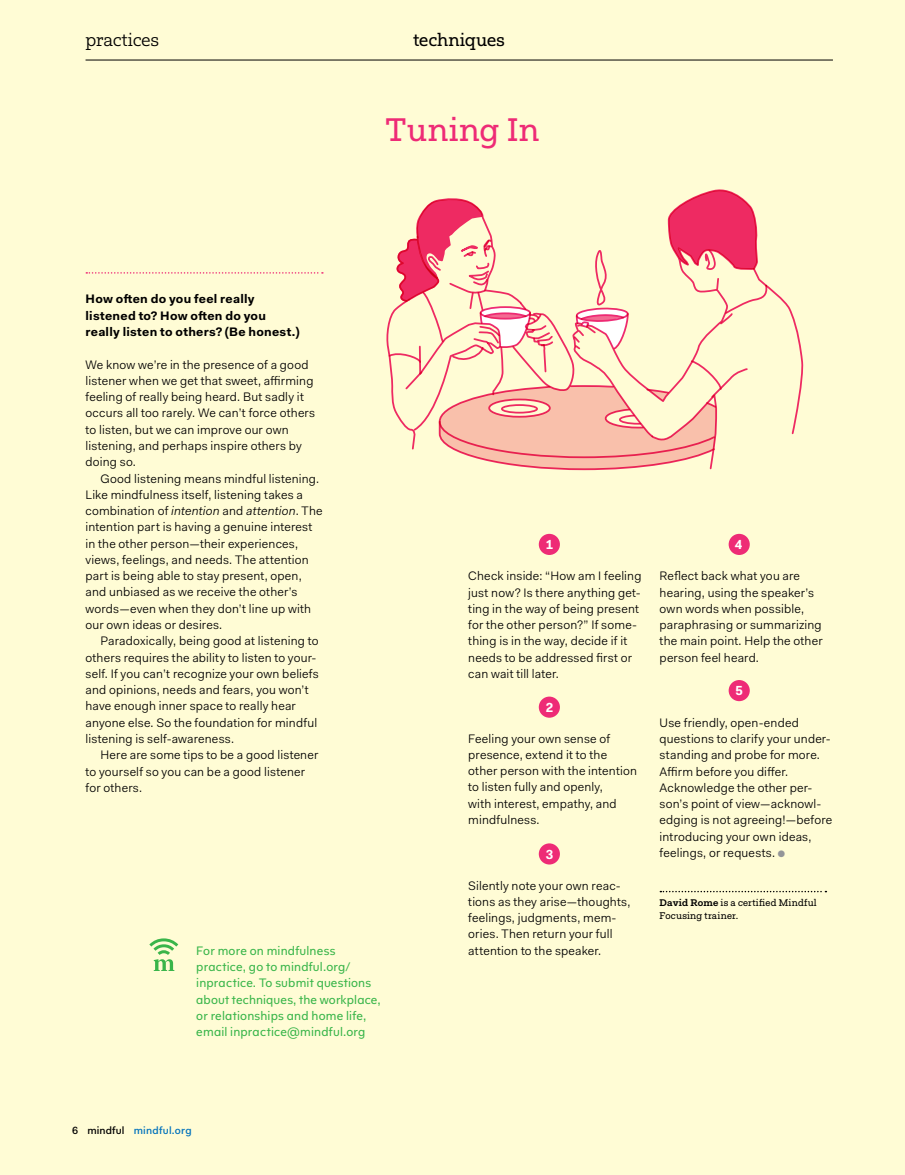
<style>
.page{position:relative;width:905px;height:1175px;background:#fff}
.page>*{position:absolute;margin:0;border:0;box-sizing:border-box;transform-origin:0 0}
.t1{font:33px "Fakt Slab Pro";letter-spacing:.005em;color:#ee2b76}
.t2{font:18px "Fakt Slab Pro";color:#000}
.t3{font:18px "Fakt Slab Pro Blond";letter-spacing:-.005em;color:#000}
.t4{font:700 13.2px "Fakt Pro";color:#fff}
.t5{font:12.3px/16.2px "Fakt Pro Blond";letter-spacing:.015em;color:#000}
.t6{font:12.3px/16.2px "Fakt Pro";letter-spacing:.015em;color:#39b54a}
.t7{font:700 12.3px/16.2px "Fakt Pro";letter-spacing:.02em;color:#000}
.t8{font:500 10.5px "Fakt Pro";letter-spacing:.02em;color:#0072bc}
.t9{font:9.75px/13.5px "Fakt Slab Pro";letter-spacing:.02em;color:#000}
.s1{font-style:italic}
.s2{font-family:"Fakt Pro";font-size:13.2px;color:#939598}
.s3{font-weight:600}
.s4{color:#000}
</style>
<div class="page">
<div style="left:0;top:0;width:904px;height:1174px;background:#fffcd5"></div>
<svg style="left:386px;top:189px;width:417px;height:281px"></svg>
<svg style="left:86px;top:272px;width:237px;height:2px"></svg>
<svg style="left:660px;top:890px;width:166px;height:2px"></svg>
<div style="left:539px;top:534px;width:21px;height:21px;background:#ee2b76;border-radius:50%"></div>
<div style="left:539px;top:696px;width:21px;height:21px;background:#ee2b76;border-radius:50%"></div>
<div style="left:539px;top:843px;width:21px;height:21px;background:#ee2b76;border-radius:50%"></div>
<div style="left:728px;top:534px;width:21px;height:21px;background:#ee2b76;border-radius:50%"></div>
<div style="left:728px;top:680px;width:21px;height:21px;background:#ee2b76;border-radius:50%"></div>
<svg style="left:149px;top:938px;width:29px;height:33px"></svg>
<hr style="left:86px;top:60px;width:746px;height:1px;background:#000">
<h2 class="t3" style="left:86px;top:28px;width:75px">practices</h2>
<h2 class="t2" style="left:413px;top:28px;width:93px">techniques</h2>
<h1 class="t1" style="left:385px;top:107px;width:156px">Tuning In</h1>
<p class="t7" style="left:86px;top:291px;width:215px">How often do you feel really listened to? How often do you really listen to others? (Be honest.)</p>
<p class="t5" style="left:86px;top:356px;width:231px">We know we’re in the presence of a good listener when we get that sweet, affirming feeling of really being heard. But sadly it occurs all too rarely. We can’t force others to listen, but we can improve our own listening, and perhaps inspire others by doing so.</p>
<p class="t5" style="left:86px;top:470px;width:238px;text-indent:15px">Good listening means mindful listening.<br>Like mindfulness itself, listening takes a combination of <span class="s1">intention</span> and <span class="s1">attention</span>. The intention part is having a genuine interest in the other person—their experiences, views, feelings, and needs. The attention part is being able to stay present, open, and unbiased as we receive the other’s words—even when they don’t line up with our own ideas or desires.</p>
<p class="t5" style="left:86px;top:633px;width:235px;text-indent:15px">Paradoxically, being good at listening to others requires the ability to listen to your&shy;self. If you can’t recognize your own beliefs and opinions, needs and fears, you won’t have enough inner space to really hear anyone else. So the foundation for mindful listening is self-awareness.</p>
<p class="t5" style="left:86px;top:747px;width:234px;text-indent:15px">Here are some tips to be a good listener to yourself so you can be a good listener for others.</p>
<p class="t4" style="left:545px;top:535px;width:9px">1</p>
<p class="t5" style="left:468px;top:568px;width:175px">Check inside: “How am I feeling just now? Is there anything get&shy;ting in the way of being present for the other person?” If some&shy;thing is in the way, decide if it needs to be addressed first or can wait till later.</p>
<p class="t4" style="left:545px;top:698px;width:9px">2</p>
<p class="t5" style="left:468px;top:730px;width:170px">Feeling your own sense of presence, extend it to the other person with the intention to listen fully and openly,<br>with interest, empathy, and mindfulness.</p>
<p class="t4" style="left:545px;top:845px;width:9px">3</p>
<p class="t5" style="left:468px;top:877px;width:164px">Silently note your own reac&shy;tions as they arise—thoughts, feelings, judgments, mem&shy;ories. Then return your full</p>
<p class="t6" style="left:196px;top:942px;width:141px">For more on mindfulness</p>
<p class="t5" style="left:468px;top:942px;width:134px">attention to the speaker.</p>
<p class="t6" style="left:196px;top:958px;width:186px">practice, go to mindful.org/ inpractice. To submit questions about techniques, the workplace, or relationships and home life, email inpractice@mindful.org</p>
<p class="t4" style="left:734px;top:535px;width:9px">4</p>
<p class="t5" style="left:659px;top:568px;width:165px">Reflect back what you are hearing, using the speaker’s own words when possible, paraphrasing or summarizing the main point. Help the other person feel heard.</p>
<p class="t4" style="left:735px;top:681px;width:9px">5</p>
<p class="t5" style="left:659px;top:714px;width:174px">Use friendly, open-ended questions to clarify your under&shy;standing and probe for more.<br>Affirm before you differ.<br>Acknowledge the other per&shy;son’s point of view—acknowl&shy;edging is not agreeing!—before introducing your own ideas, feelings, or requests. <span class="s2">●</span></p>
<p class="t9" style="left:659px;top:895px;width:159px"><span class="s3">David Rome</span> is a certified Mindful<br>Focusing trainer.</p>
<p class="t8" style="left:72px;top:1123px;width:121px"><span class="s4">6 mindful</span> mindful.org</p>
</div>
